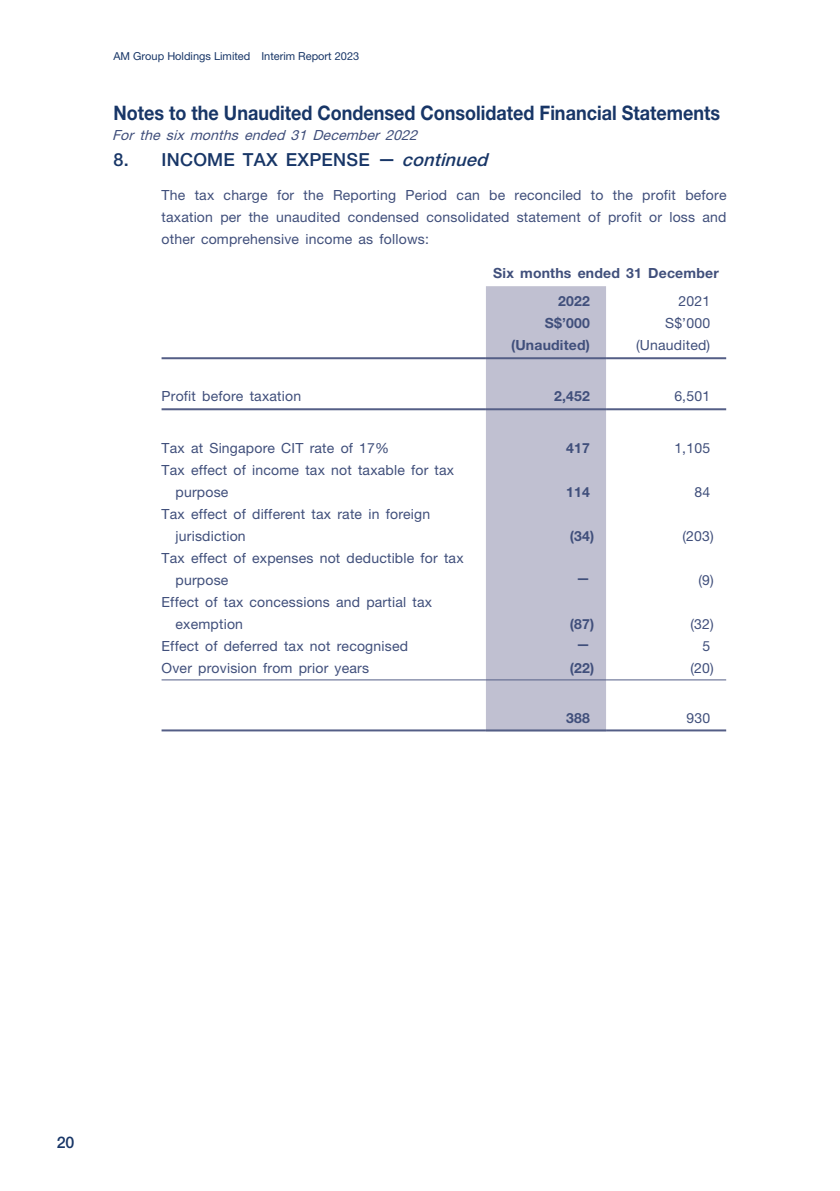
<style>
.page{position:relative;width:840px;height:1191px;background:#fff}
.page>*{position:absolute;margin:0;border:0;box-sizing:border-box;transform-origin:0 0}
.t1{font:700 20px "Helvetica Neue LT Std";color:#183667;scale:.9 1}
._03_H1{font:500 18px "Helvetica Neue LT Std";letter-spacing:.015em;color:#183667}
.t2{font:500 16px "Helvetica Neue LT Std";color:#183667}
._15_Table_Stub{font:14px/22px "Helvetica Neue LT Std";letter-spacing:.015em;color:#404f7b}
._01_Body_Text{font:14px/22px "Helvetica Neue LT Std";letter-spacing:.015em;color:#404f7b;text-align:justify}
._01_Body_Text-2{font:700 14px "Helvetica Neue LT Std";letter-spacing:.015em;color:#404f7b}
.t3{font:italic 14px "Helvetica Neue LT Std";color:#404f7b}
.t4{font:11px "Helvetica Neue LT Std";color:#183667}
.s1{font-style:italic}
</style>
<div class="page">
<div style="left:485px;top:286px;width:120px;height:443px;background:#c0c0d1"></div>
<hr style="left:161px;top:357px;width:324px;height:2px;background:#545e86">
<hr style="left:485px;top:357px;width:120px;height:2px;background:#545e86">
<hr style="left:605px;top:357px;width:120px;height:2px;background:#545e86">
<hr style="left:161px;top:408px;width:324px;height:2px;background:#545e86">
<hr style="left:485px;top:408px;width:120px;height:2px;background:#545e86">
<hr style="left:605px;top:408px;width:120px;height:2px;background:#545e86">
<hr style="left:161px;top:679px;width:324px;height:1px;background:#545e86">
<hr style="left:485px;top:679px;width:120px;height:1px;background:#545e86">
<hr style="left:605px;top:679px;width:120px;height:1px;background:#545e86">
<hr style="left:161px;top:729px;width:324px;height:2px;background:#545e86">
<hr style="left:485px;top:729px;width:120px;height:2px;background:#545e86">
<hr style="left:605px;top:729px;width:120px;height:2px;background:#545e86">
<p class="t4" style="left:113px;top:49px;width:247px">AM Group Holdings Limited Interim Report 2023</p>
<h1 class="t1" style="left:113px;top:100px;width:675px">Notes to the Unaudited Condensed Consolidated Financial Statements</h1>
<p class="t3" style="left:112px;top:127px;width:310px">For the six months ended 31 December 2022</p>
<p class="_03_H1" style="left:113px;top:149px;width:380px">8. INCOME TAX EXPENSE — <span class="s1">continued</span></p>
<p class="_01_Body_Text" style="left:161px;top:184px;width:566px">The tax charge for the Reporting Period can be reconciled to the profit before taxation per the unaudited condensed consolidated statement of profit or loss and other comprehensive income as follows:</p>
<p class="_01_Body_Text-2" style="left:493px;top:265px;width:227px">Six months ended 31 December</p>
<p class="_01_Body_Text-2" style="left:558px;top:293px;width:33px">2022</p>
<p class="_01_Body_Text" style="left:678px;top:290px;width:33px">2021</p>
<p class="_01_Body_Text-2" style="left:544px;top:315px;width:47px">S$’000</p>
<p class="_01_Body_Text" style="left:664px;top:312px;width:47px">S$’000</p>
<p class="_01_Body_Text-2" style="left:510px;top:337px;width:80px">(Unaudited)</p>
<p class="_01_Body_Text" style="left:635px;top:334px;width:76px">(Unaudited)</p>
<p class="_15_Table_Stub" style="left:161px;top:385px;width:141px">Profit before taxation</p>
<p class="_01_Body_Text-2" style="left:554px;top:388px;width:37px">2,452</p>
<p class="_01_Body_Text" style="left:674px;top:385px;width:37px">6,501</p>
<p class="_15_Table_Stub" style="left:161px;top:436px;width:229px">Tax at Singapore CIT rate of 17%</p>
<p class="_01_Body_Text-2" style="left:566px;top:439px;width:25px">417</p>
<p class="_01_Body_Text" style="left:674px;top:436px;width:37px">1,105</p>
<p class="_15_Table_Stub" style="left:175px;top:458px;width:280px;text-indent:-14px">Tax effect of income tax not taxable for tax purpose</p>
<p class="_01_Body_Text-2" style="left:566px;top:483px;width:25px">114</p>
<p class="_01_Body_Text" style="left:694px;top:480px;width:17px">84</p>
<p class="_15_Table_Stub" style="left:175px;top:502px;width:256px;text-indent:-14px">Tax effect of different tax rate in foreign jurisdiction</p>
<p class="_15_Table_Stub" style="left:175px;top:546px;width:289px;text-indent:-14px">Tax effect of expenses not deductible for tax purpose</p>
<p class="_15_Table_Stub" style="left:175px;top:590px;width:258px;text-indent:-14px">Effect of tax concessions and partial tax exemption</p>
<p class="_01_Body_Text-2" style="left:569px;top:527px;width:26px">(34)</p>
<p class="_01_Body_Text" style="left:682px;top:524px;width:33px">(203)</p>
<p class="_01_Body_Text-2" style="left:575px;top:569px;width:15px">—</p>
<p class="_01_Body_Text" style="left:698px;top:568px;width:17px">(9)</p>
<p class="_01_Body_Text-2" style="left:569px;top:615px;width:26px">(87)</p>
<p class="_01_Body_Text" style="left:690px;top:612px;width:25px">(32)</p>
<p class="_15_Table_Stub" style="left:161px;top:634px;width:248px">Effect of deferred tax not recognised</p>
<p class="_01_Body_Text-2" style="left:575px;top:635px;width:15px">—</p>
<p class="_01_Body_Text" style="left:702px;top:634px;width:9px">5</p>
<p class="_15_Table_Stub" style="left:161px;top:656px;width:209px">Over provision from prior years</p>
<p class="_01_Body_Text-2" style="left:569px;top:659px;width:26px">(22)</p>
<p class="_01_Body_Text" style="left:690px;top:656px;width:25px">(20)</p>
<p class="_01_Body_Text-2" style="left:566px;top:709px;width:25px">388</p>
<p class="_01_Body_Text" style="left:686px;top:706px;width:25px">930</p>
<p class="t2" style="left:57px;top:1132px;width:19px">20</p>
</div>
